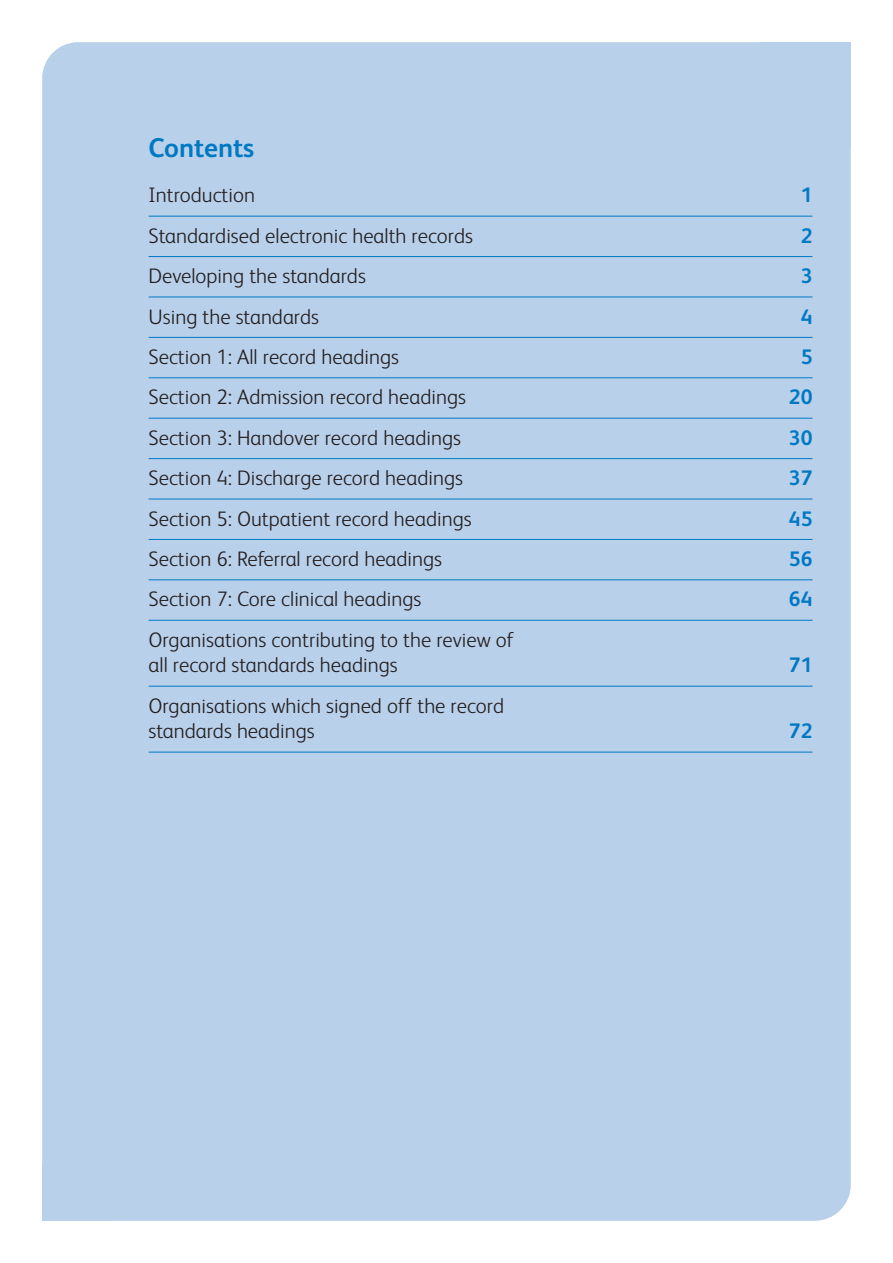
<style>
.page{position:relative;width:893px;height:1263px;background:#fff}
.page>*{position:absolute;margin:0;border:0;box-sizing:border-box;transform-origin:0 0}
.t1{font:700 27px "FS Albert";letter-spacing:-.005em;color:#0079c2}
.t2{font:300 21px/25.5px "FS Albert";color:#231f20}
.t3{font:700 21px "FS Albert";color:#0079c2}
</style>
<div class="page">
<div style="left:42px;top:42px;width:809px;height:1179px;background:#b9d0eb"></div>
<p class="t1" style="left:148px;top:138px;width:107px">Contents</p>
<p class="t2" style="left:148px;top:185px;width:108px">Introduction</p>
<p class="t3" style="left:800px;top:188px;width:13px">1</p>
<p class="t2" style="left:148px;top:225px;width:326px">Standardised electronic health records</p>
<p class="t3" style="left:800px;top:228px;width:13px">2</p>
<p class="t2" style="left:148px;top:265px;width:219px">Developing the standards</p>
<p class="t3" style="left:800px;top:268px;width:13px">3</p>
<p class="t2" style="left:148px;top:306px;width:172px">Using the standards</p>
<p class="t3" style="left:800px;top:309px;width:13px">4</p>
<p class="t2" style="left:148px;top:346px;width:252px">Section 1: All record headings</p>
<p class="t3" style="left:800px;top:349px;width:13px">5</p>
<p class="t2" style="left:148px;top:386px;width:319px">Section 2: Admission record headings</p>
<p class="t3" style="left:788px;top:390px;width:25px">20</p>
<p class="t2" style="left:148px;top:427px;width:314px">Section 3: Handover record headings</p>
<p class="t3" style="left:788px;top:430px;width:25px">30</p>
<p class="t2" style="left:148px;top:467px;width:316px">Section 4: Discharge record headings</p>
<p class="t3" style="left:788px;top:470px;width:25px">37</p>
<p class="t2" style="left:148px;top:508px;width:324px">Section 5: Outpatient record headings</p>
<p class="t3" style="left:788px;top:511px;width:25px">45</p>
<p class="t2" style="left:148px;top:548px;width:295px">Section 6: Referral record headings</p>
<p class="t3" style="left:788px;top:551px;width:25px">56</p>
<p class="t2" style="left:148px;top:588px;width:274px">Section 7: Core clinical headings</p>
<p class="t3" style="left:788px;top:592px;width:25px">64</p>
<p class="t2" style="left:148px;top:629px;width:367px">Organisations contributing to the review of all record standards headings</p>
<p class="t3" style="left:788px;top:657px;width:25px">71</p>
<p class="t2" style="left:148px;top:695px;width:357px">Organisations which signed off the record standards headings</p>
<p class="t3" style="left:788px;top:723px;width:25px">72</p>
</div>
